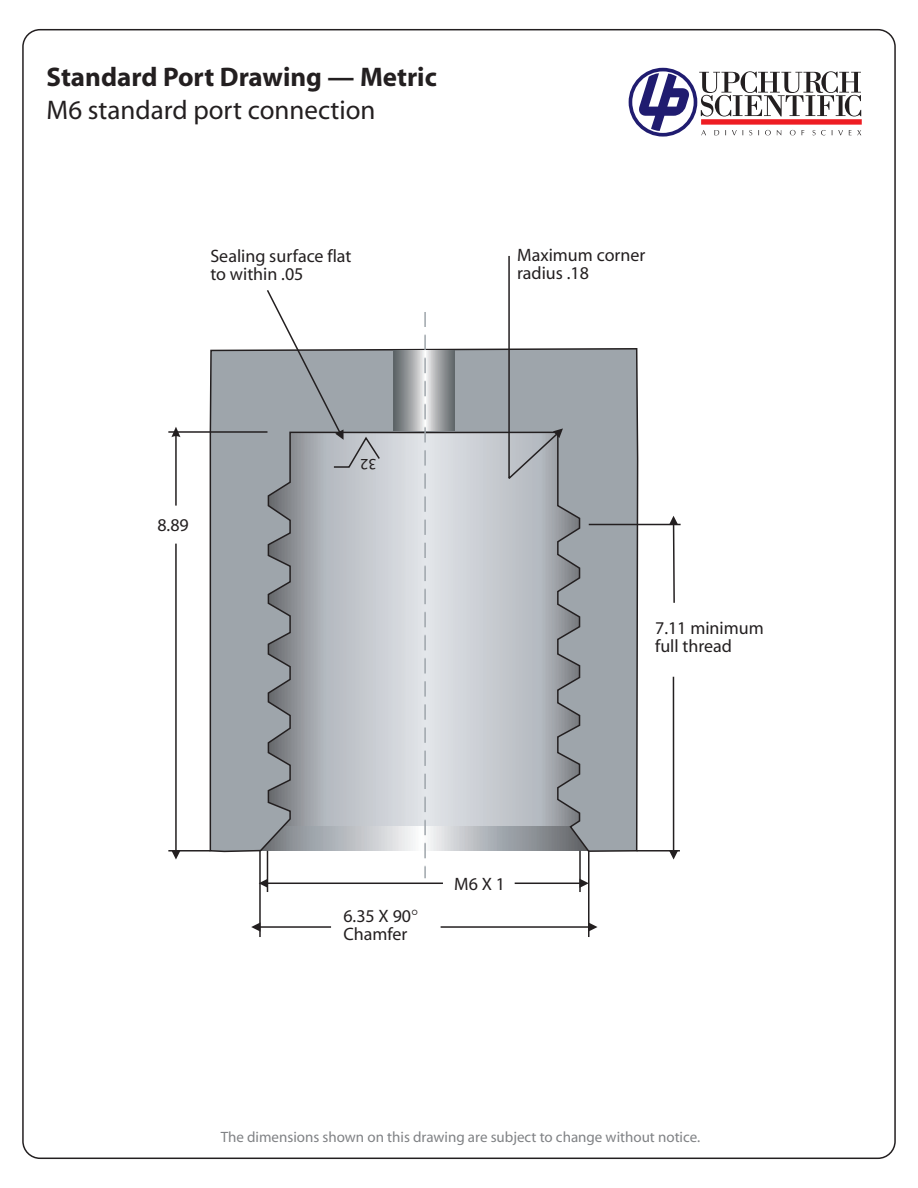
<style>
.page{position:relative;width:918px;height:1188px;background:#fff}
.page>*{position:absolute;margin:0;border:0;box-sizing:border-box;transform-origin:0 0}
.t1{font:700 27px "Myriad";color:#231f20}
.t2{font:27px "Myriad";color:#231f20}
.t3{font:18px/18px "Myriad";color:#231f20}
.t4{font:15.75px "Myriad";color:#231f20}
.t5{font:15px "Myriad";color:#808285}
</style>
<div class="page">
<svg style="left:209px;top:348px;width:430px;height:505px;background:#afb4b9"></svg>
<svg style="left:394px;top:350px;width:60px;height:81px;background:#a1a4a6"></svg>
<svg style="left:424px;top:312px;width:2px;height:566px"></svg>
<hr style="left:267px;top:883px;width:176px;height:1px;background:#231f20">
<svg style="left:261px;top:879px;width:6px;height:9px"></svg>
<hr style="left:515px;top:883px;width:65px;height:1px;background:#231f20">
<svg style="left:581px;top:879px;width:7px;height:8px"></svg>
<hr style="left:579px;top:851px;width:2px;height:41px;background:#231f20">
<hr style="left:267px;top:851px;width:1px;height:41px;background:#231f20">
<hr style="left:259px;top:851px;width:2px;height:86px;background:#231f20">
<hr style="left:260px;top:926px;width:71px;height:2px;background:#231f20">
<svg style="left:251px;top:922px;width:9px;height:10px"></svg>
<hr style="left:441px;top:926px;width:148px;height:2px;background:#231f20">
<svg style="left:590px;top:923px;width:8px;height:8px"></svg>
<hr style="left:588px;top:851px;width:2px;height:86px;background:#231f20">
<hr style="left:637px;top:850px;width:43px;height:2px;background:#231f20">
<hr style="left:168px;top:850px;width:42px;height:2px;background:#231f20">
<hr style="left:175px;top:544px;width:2px;height:307px;background:#231f20">
<svg style="left:171px;top:851px;width:10px;height:9px"></svg>
<hr style="left:673px;top:677px;width:1px;height:174px;background:#231f20">
<svg style="left:669px;top:851px;width:9px;height:9px"></svg>
<svg style="left:669px;top:516px;width:9px;height:87px"></svg>
<hr style="left:175px;top:432px;width:2px;height:74px;background:#231f20">
<svg style="left:171px;top:427px;width:9px;height:10px"></svg>
<hr style="left:168px;top:431px;width:99px;height:2px;background:#231f20">
<hr style="left:589px;top:524px;width:92px;height:1px;background:#231f20">
<svg style="left:265px;top:290px;width:116px;height:179px"></svg>
<svg style="left:508px;top:256px;width:55px;height:226px"></svg>
<div style="left:629px;top:68px;width:68px;height:69px;border:4px solid #201c70;border-radius:50%"></div>
<svg style="left:699px;top:71px;width:163px;height:65px"></svg>
<svg style="left:638px;top:73px;width:52px;height:58px"></svg>
<h1 class="t1" style="left:47px;top:63px;width:392px">Standard Port Drawing — Metric</h1>
<h1 class="t2" style="left:47px;top:96px;width:330px">M6 standard port connection</h1>
<p class="t3" style="left:210px;top:248px;width:143px">Sealing surface flat to within .05</p>
<p class="t3" style="left:157px;top:517px;width:33px">8.89</p>
<p class="t4" style="left:377px;top:473px;width:18px;rotate:-180deg">23</p>
<p class="t3" style="left:517px;top:247px;width:130px">Maximum corner radius .18</p>
<p class="t3" style="left:655px;top:620px;width:110px">7.11 minimum full thread</p>
<p class="t3" style="left:343px;top:908px;width:69px">6.35 X 90<br>Chamfer</p>
<p class="t3" style="left:454px;top:876px;width:52px">M6X1</p>
<p class="t5" style="left:221px;top:1129px;width:481px">The dimensions shown on this drawing are subject to change without notice.</p>
</div>
